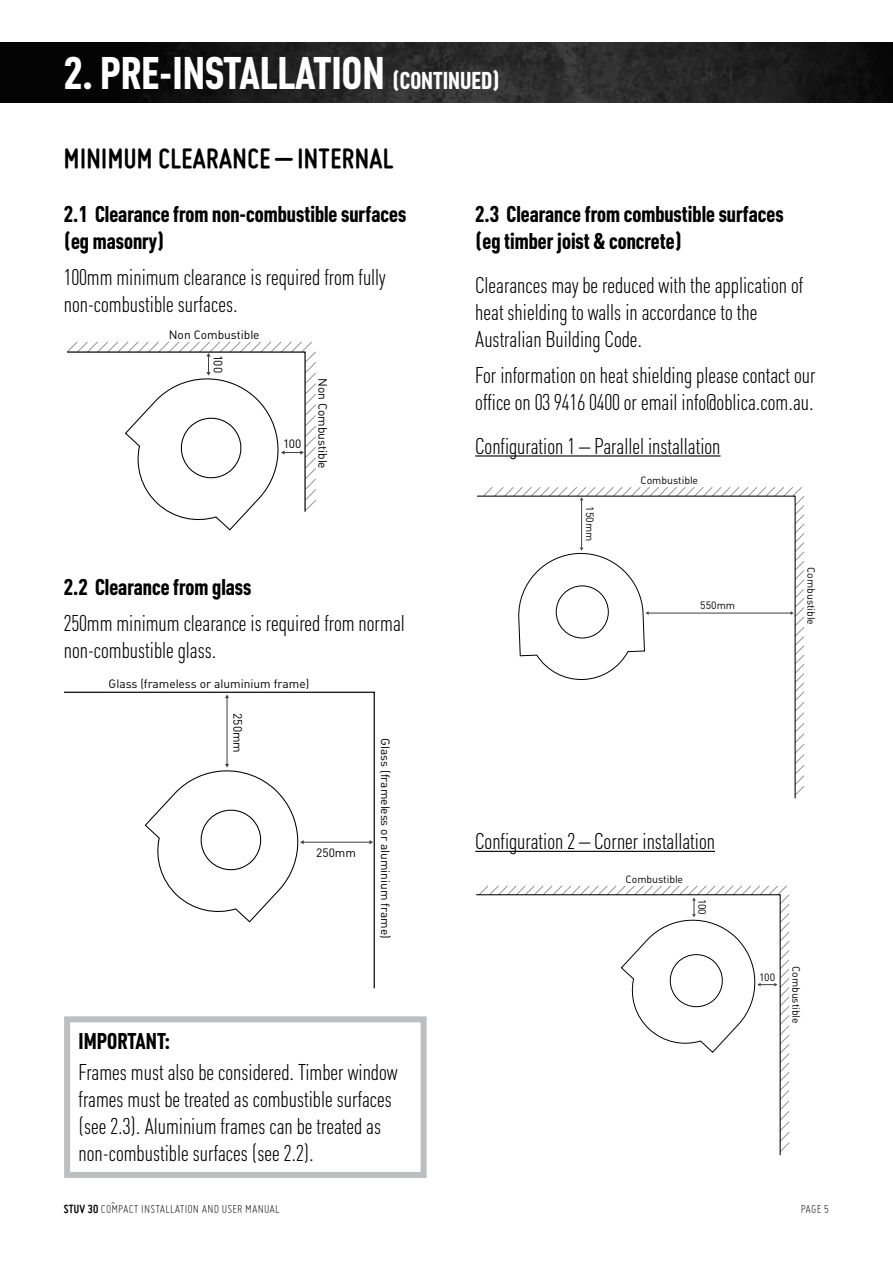
<style>
.page{position:relative;width:893px;height:1263px;background:#fff}
.page>*{position:absolute;margin:0;border:0;box-sizing:border-box;transform-origin:0 0}
.t1{font:700 45px "Plumb Condensed";color:#fff}
.t2{font:700 30px "Miso";letter-spacing:.015em;color:#000}
.t3{font:300 22.5px/27px "Plumb Condensed";color:#000}
.t4{font:700 22.5px/27px "Plumb Condensed";color:#000}
.t5{font:300 12.75px "Miso";letter-spacing:.015em;color:#000}
.t6{font:12px "Plumb";color:#000}
.t7{font:10.5px "Plumb";color:#000}
.t8{font:300 9.75px "Miso";color:#000}
.s1{font-size:24px}
.s2{font-weight:700}
</style>
<div class="page">
<img style="left:0;top:43px;width:893px;height:59px">
<svg style="left:67px;top:341px;width:249px;height:190px"></svg>
<div style="left:64px;top:1016px;width:363px;height:162px;border:6px solid #bcbec0"></div>
<svg style="left:64px;top:691px;width:311px;height:298px"></svg>
<hr style="left:227px;top:697px;width:1px;height:67px;background:#414042">
<svg style="left:225px;top:694px;width:4px;height:4px"></svg>
<hr style="left:303px;top:842px;width:67px;height:1px;background:#414042">
<svg style="left:369px;top:840px;width:4px;height:4px"></svg>
<svg style="left:144px;top:762px;width:161px;height:161px"></svg>
<svg style="left:484px;top:487px;width:321px;height:308px"></svg>
<svg style="left:477px;top:495px;width:319px;height:304px"></svg>
<svg style="left:478px;top:885px;width:312px;height:267px"></svg>
<hr style="left:475px;top:455px;width:245px;height:1px;background:#000">
<hr style="left:475px;top:851px;width:240px;height:1px;background:#000">
<h1 class="t1" style="left:64px;top:48px;width:438px">2. PRE-INSTALLATION <span class="s1">(CONTINUED)</span></h1>
<h2 class="t2" style="left:64px;top:142px;width:331px">MINIMUM CLEARANCE – INTERNAL</h2>
<p class="t4" style="left:64px;top:201px;width:344px">2.1 Clearance from non-combustible surfaces (eg masonry)</p>
<p class="t3" style="left:64px;top:264px;width:323px">100mm minimum clearance is required from fully non-combustible surfaces.</p>
<p class="t6" style="left:169px;top:328px;width:92px">Non Combustible</p>
<p class="t6" style="left:225px;top:355px;width:20px;rotate:90deg">100</p>
<p class="t6" style="left:283px;top:437px;width:20px">100</p>
<p class="t6" style="left:330px;top:378px;width:92px;rotate:90deg">Non Combustible</p>
<p class="t4" style="left:64px;top:574px;width:189px">2.2 Clearance from glass</p>
<p class="t3" style="left:64px;top:610px;width:343px">250mm minimum clearance is required from normal non-combustible glass.</p>
<p class="t7" style="left:261px;top:620px;width:17px">100</p>
<p class="t6" style="left:200px;top:639px;width:41px;rotate:90deg">250mm</p>
<p class="t6" style="left:109px;top:677px;width:202px">Glass (frameless or aluminium frame)</p>
<p class="t6" style="left:245px;top:713px;width:41px;rotate:90deg">250mm</p>
<p class="t6" style="left:316px;top:846px;width:41px">250mm</p>
<p class="t6" style="left:392px;top:738px;width:202px;rotate:90deg">Glass (frameless or aluminium frame)</p>
<p class="t4" style="left:79px;top:1027px;width:93px">IMPORTANT:</p>
<p class="t3" style="left:79px;top:1059px;width:320px">Frames must also be considered. Timber window frames must be treated as combustible surfaces (see 2.3). Aluminium frames can be treated as non-combustible surfaces (see 2.2).</p>
<p class="t4" style="left:475px;top:201px;width:310px">2.3 Clearance from combustible surfaces (eg timber joist &amp; concrete)</p>
<p class="t3" style="left:475px;top:272px;width:329px">Clearances may be reduced with the application of heat shielding to walls in accordance to the<br>Australian Building Code.</p>
<p class="t3" style="left:475px;top:362px;width:342px">For information on heat shielding please contact our office on 03 9416 0400 or email info@oblica.com.au.</p>
<p class="t6" style="left:649px;top:362px;width:41px;rotate:90deg">150mm</p>
<p class="t6" style="left:745px;top:400px;width:67px">Combustible</p>
<p class="t3" style="left:475px;top:433px;width:247px">Configuration 1 – Parallel installation</p>
<p class="t6" style="left:694px;top:436px;width:41px;rotate:90deg">150mm</p>
<p class="t7" style="left:641px;top:474px;width:59px">Combustible</p>
<p class="t7" style="left:596px;top:506px;width:36px;rotate:90deg">150mm</p>
<p class="t7" style="left:700px;top:599px;width:36px">550mm</p>
<p class="t7" style="left:817px;top:567px;width:59px;rotate:90deg">Combustible</p>
<p class="t7" style="left:641px;top:825px;width:59px">Combustible</p>
<p class="t3" style="left:475px;top:828px;width:241px">Configuration 2 – Corner installation</p>
<p class="t7" style="left:626px;top:873px;width:59px">Combustible</p>
<p class="t7" style="left:708px;top:899px;width:17px;rotate:90deg">100</p>
<p class="t7" style="left:759px;top:971px;width:17px">100</p>
<p class="t7" style="left:802px;top:966px;width:59px;rotate:90deg">Combustible</p>
<p class="t8" style="left:111px;top:1199px;width:6px">^</p>
<p class="t5" style="left:64px;top:1202px;width:217px"><span class="s2">STUV 30</span> COMPACT INSTALLATION AND USER MANUAL</p>
<p class="t5" style="left:801px;top:1201px;width:30px">PAGE 5</p>
</div>
